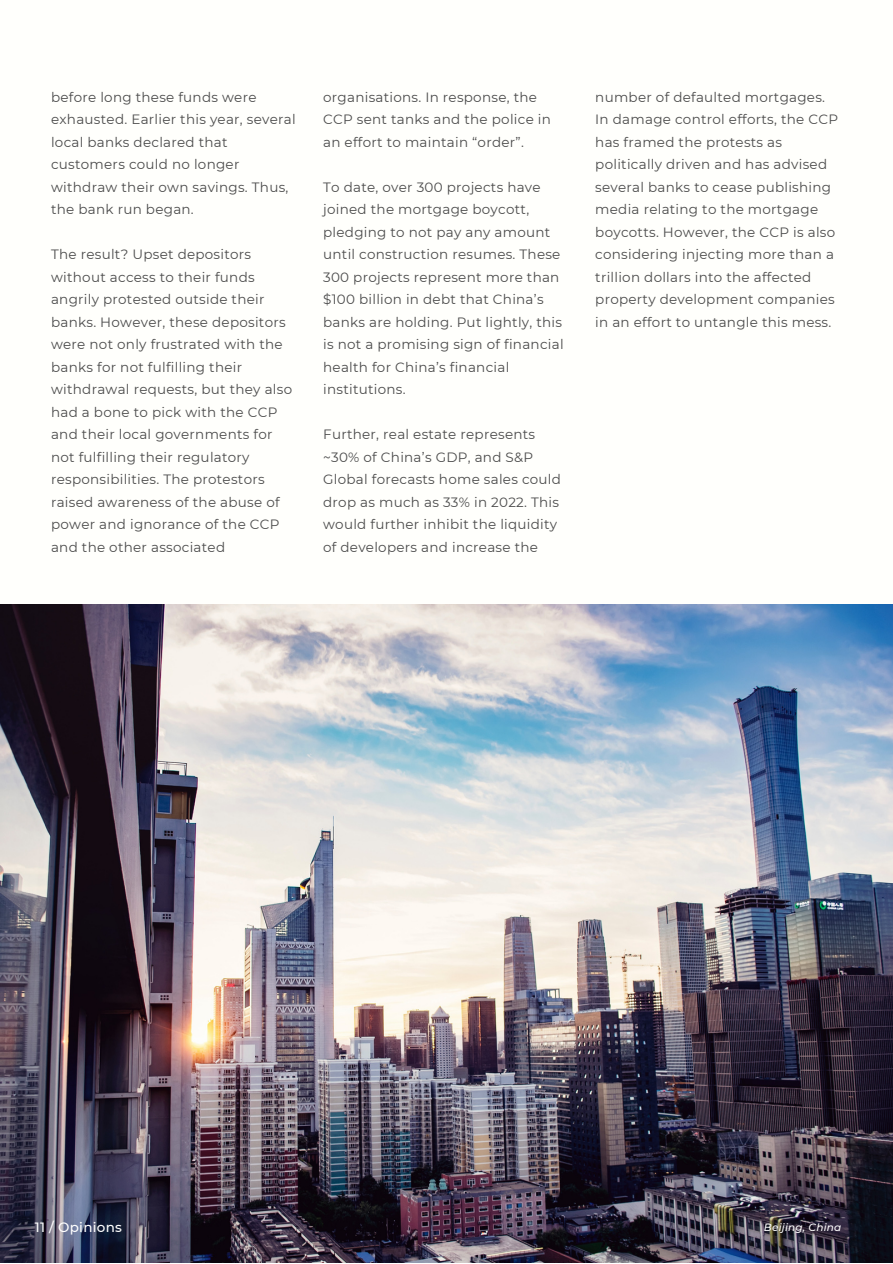
<style>
.page{position:relative;width:893px;height:1264px;background:#fff}
.page>*{position:absolute;margin:0;border:0;box-sizing:border-box;transform-origin:0 0}
.t1{font:13.5px/22.5px "Montserrat";letter-spacing:.02em;color:#4b4b4b}
.t2{font:500 13.5px "Montserrat";letter-spacing:.02em;color:#fff}
.t3{font:italic 500 10.5px "Montserrat";letter-spacing:.02em;color:#fff}
</style>
<div class="page">
<img style="left:0;top:604px;width:892px;height:658px">
<p class="t1" style="left:51px;top:86px;width:246px">before long these funds were exhausted. Earlier this year, several local banks declared that customers could no longer withdraw their own savings. Thus, the bank run began.</p>
<p class="t1" style="left:51px;top:243px;width:242px">The result? Upset depositors without access to their funds angrily protested outside their banks. However, these depositors were not only frustrated with the banks for not fulfilling their withdrawal requests, but they also had a bone to pick with the CCP and their local governments for not fulfilling their regulatory responsibilities. The protestors raised awareness of the abuse of power and ignorance of the CCP and the other associated</p>
<p class="t1" style="left:323px;top:86px;width:229px">organisations. In response, the<br>CCP sent tanks and the police in an effort to maintain “order”.</p>
<p class="t1" style="left:323px;top:176px;width:242px">To date, over 300 projects have joined the mortgage boycott, pledging to not pay any amount until construction resumes. These<br>300 projects represent more than $100 billion in debt that China’s banks are holding. Put lightly, this is not a promising sign of financial health for China’s financial institutions.</p>
<p class="t1" style="left:323px;top:423px;width:239px">Further, real estate represents ~30% of China’s GDP, and S&amp;P<br>Global forecasts home sales could drop as much as 33% in 2022. This would further inhibit the liquidity of developers and increase the</p>
<p class="t1" style="left:595px;top:86px;width:244px">number of defaulted mortgages.<br>In damage control efforts, the CCP has framed the protests as politically driven and has advised several banks to cease publishing media relating to the mortgage boycotts. However, the CCP is also considering injecting more than a trillion dollars into the affected property development companies in an effort to untangle this mess.</p>
<p class="t2" style="left:35px;top:1218px;width:88px">11 / Opinions</p>
<p class="t3" style="left:763px;top:1220px;width:79px">Beijing, China</p>
</div>
